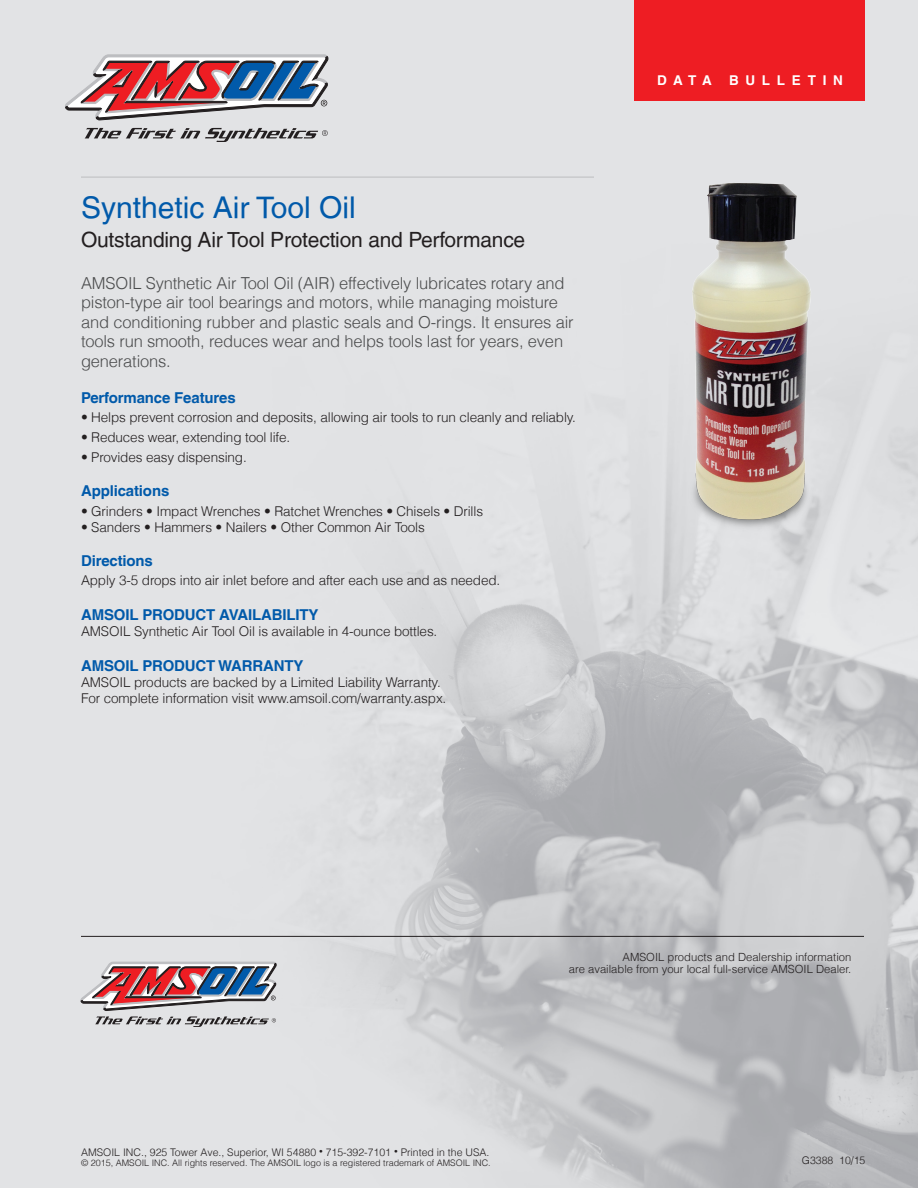
<style>
.page{position:relative;width:918px;height:1188px;background:#fff}
.page>*{position:absolute;margin:0;border:0;box-sizing:border-box;transform-origin:0 0}
.t1{font:30px "Helvetica LT";color:#015aaa}
.SubTitle{font:21px "Helvetica LT";letter-spacing:-.01em;color:#231f20}
.SubTitle-2{font:300 16.5px/19.5px "Helvetica LT";letter-spacing:-.01em;color:#4b4c4d}
.BlueSubhead{font:700 15px "Helvetica LT";letter-spacing:-.01em;color:#015aaa}
.BodyCopyNew{font:300 13.5px/16.2px "Helvetica LT";letter-spacing:-.01em;color:#231f20}
.NewBullet{font:300 13.5px "Helvetica LT";letter-spacing:-.01em;color:#231f20}
.BodyCopyNew-2{font:700 13.5px "Helvetica LT";letter-spacing:.5em;color:#fff}
.t2{font:300 11.25px/12.8px "Helvetica LT";color:#231f20;text-align:right}
.t3{font:300 10.5px "Helvetica LT";color:#231f20}
.t4{font:300 9px "Helvetica LT";color:#231f20}
.s1{font-size:7.5px}
</style>
<div class="page">
<img style="left:0;top:0;width:918px;height:1188px">
<hr style="left:81px;top:177px;width:513px;height:1px;background:#bcbdc0">
<div style="left:634px;top:0;width:232px;height:100px;background:#ee1d23"></div>
<svg style="left:65px;top:55px;width:263px;height:87px"></svg>
<hr style="left:81px;top:936px;width:783px;height:1px;background:#231f20">
<svg style="left:81px;top:962px;width:195px;height:65px"></svg>
<img style="left:661px;top:148px;width:182px;height:406px">
<p class="t1" style="left:81px;top:190px;width:276px">Synthetic Air Tool Oil</p>
<p class="SubTitle" style="left:81px;top:227px;width:446px">Outstanding Air Tool Protection and Performance</p>
<p class="SubTitle-2" style="left:81px;top:273px;width:494px">AMSOIL Synthetic Air Tool Oil (AIR) effectively lubricates rotary and piston-type air tool bearings and motors, while managing moisture and conditioning rubber and plastic seals and O-rings. It ensures air tools run smooth, reduces wear and helps tools last for years, even generations.</p>
<p class="BlueSubhead" style="left:81px;top:388px;width:156px">Performance Features</p>
<p class="NewBullet" style="left:81px;top:409px;width:497px">• Helps prevent corrosion and deposits, allowing air tools to run cleanly and reliably.</p>
<p class="NewBullet" style="left:81px;top:429px;width:211px">• Reduces wear, extending tool life.</p>
<p class="NewBullet" style="left:81px;top:449px;width:167px">• Provides easy dispensing.</p>
<p class="BlueSubhead" style="left:81px;top:482px;width:90px">Applications</p>
<p class="BodyCopyNew" style="left:81px;top:503px;width:404px">• Grinders • Impact Wrenches • Ratchet Wrenches • Chisels • Drills</p>
<p class="BodyCopyNew" style="left:81px;top:519px;width:345px">• Sanders • Hammers • Nailers • Other Common Air Tools</p>
<p class="BlueSubhead" style="left:81px;top:552px;width:73px">Directions</p>
<p class="BodyCopyNew" style="left:81px;top:572px;width:421px">Apply 3-5 drops into air inlet before and after each use and as needed.</p>
<p class="BlueSubhead" style="left:81px;top:606px;width:239px">AMSOIL PRODUCT AVAILABILITY</p>
<p class="BodyCopyNew" style="left:81px;top:623px;width:358px">AMSOIL Synthetic Air Tool Oil is available in 4-ounce bottles.</p>
<p class="BlueSubhead" style="left:81px;top:656px;width:224px">AMSOIL PRODUCT WARRANTY</p>
<p class="BodyCopyNew" style="left:81px;top:674px;width:367px">AMSOIL products are backed by a Limited Liability Warranty.<br>For complete information visit www.amsoil.com/warranty.aspx.</p>
<p class="BodyCopyNew-2" style="left:657px;top:72px;width:56px">DATA</p>
<p class="BodyCopyNew-2" style="left:729px;top:72px;width:115px">BULLETIN</p>
<p class="t3" style="left:81px;top:1145px;width:410px">AMSOIL INC., 925 Tower Ave., Superior, WI 54880 <span class="s1">•</span> 715-392-7101 <span class="s1">•</span> Printed in the USA.</p>
<p class="t4" style="left:81px;top:1158px;width:411px">© 2015, AMSOIL INC. All rights reserved. The AMSOIL logo is a registered trademark of AMSOIL INC.</p>
<p class="t2" style="left:569px;top:950px;width:284px">AMSOIL products and Dealership information<br>are available from your local full-service AMSOIL Dealer.</p>
<p class="t3" style="left:802px;top:1153px;width:65px">G3388 10/15</p>
</div>
